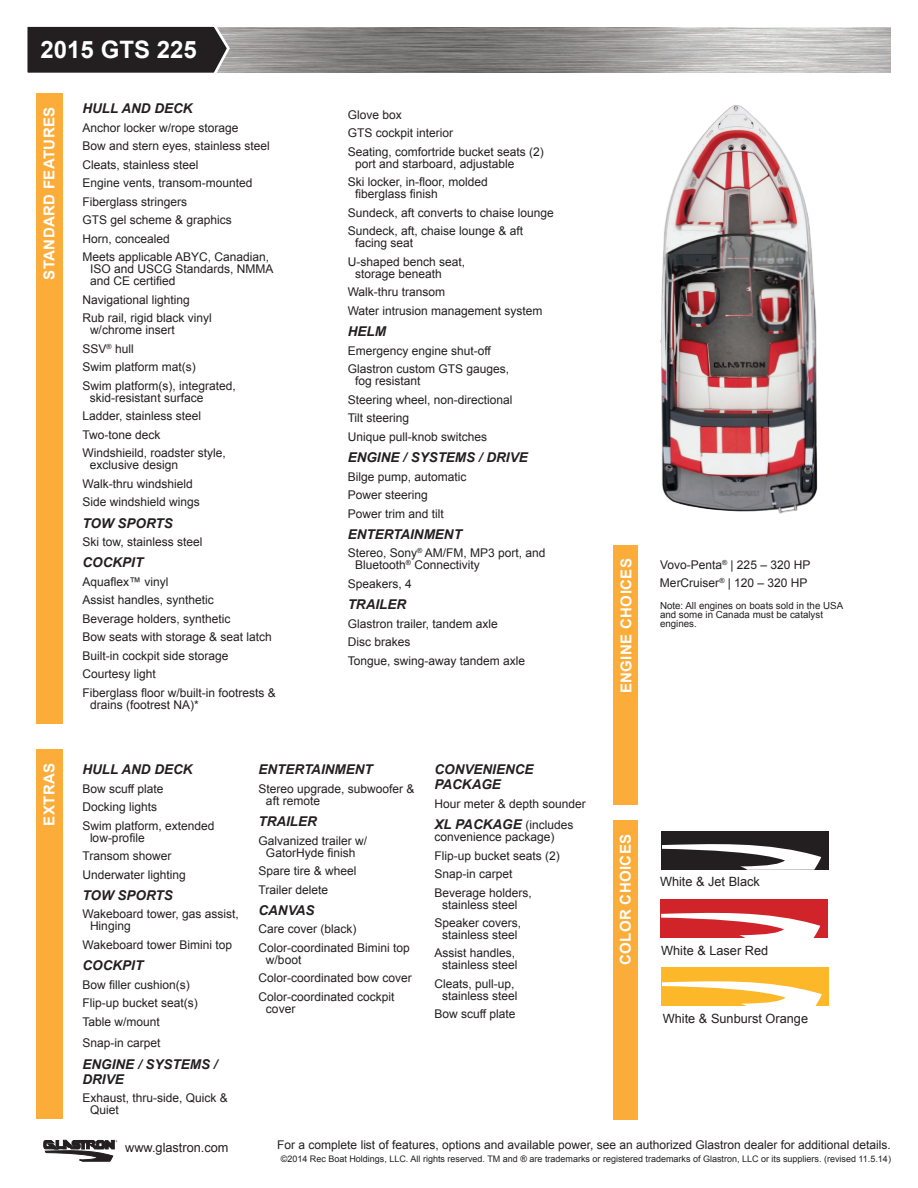
<style>
.page{position:relative;width:918px;height:1188px;background:#fff}
.page>*{position:absolute;margin:0;border:0;box-sizing:border-box;transform-origin:0 0}
.t1{font:700 24px "Arial";color:#fff}
.t2{font:700 15px "Arial";letter-spacing:.025em;color:#fff}
.t3{font:italic 700 13.5px/15px "Arial";color:#231f20}
.t4{font:12.75px "Arial";color:#231f20}
.t5{font:12px/18.5px "Arial";color:#231f20}
.t6{font:9.75px/9px "Arial";color:#231f20}
.t7{font:9px "Arial";color:#231f20}
.s1{font-weight:400;font-style:normal;font-size:12px}
</style>
<div class="page">
<img style="left:232px;top:27px;width:659px;height:45px">
<svg style="left:27px;top:26px;width:205px;height:47px"></svg>
<svg style="left:44px;top:1140px;width:73px;height:21px"></svg>
<img style="left:660px;top:105px;width:158px;height:409px">
<div style="left:614px;top:820px;width:24px;height:300px;background:#fbac39"></div>
<div style="left:614px;top:545px;width:24px;height:260px;background:#fbac39"></div>
<div style="left:36px;top:93px;width:26px;height:630px;background:#fbac39"></div>
<div style="left:36px;top:749px;width:27px;height:370px;background:#fbac39"></div>
<div style="left:661px;top:831px;width:167px;height:38px;background:#231f20"></div>
<svg style="left:662px;top:844px;width:159px;height:26px"></svg>
<div style="left:660px;top:899px;width:167px;height:38px;background:#d1232a"></div>
<svg style="left:661px;top:912px;width:161px;height:26px"></svg>
<div style="left:662px;top:968px;width:167px;height:38px;background:#fcb828"></div>
<svg style="left:663px;top:981px;width:159px;height:25px"></svg>
<h1 class="t1" style="left:41px;top:34px;width:158px">2015 GTS 225</h1>
<p class="t2" style="left:39px;top:280px;width:174px;rotate:-90deg">STANDARD FEATURES</p>
<p class="t3" style="left:82px;top:102px;width:112px">HULL AND DECK</p>
<p class="t5" style="left:82px;top:119px;width:189px">Anchor locker w/rope storage<br>Bow and stern eyes, stainless steel<br>Cleats, stainless steel<br>Engine vents, transom-mounted<br>Fiberglass stringers<br>GTS gel scheme &amp; graphics<br>Horn, concealed<br>Meets applicable ABYC, Canadian,</p>
<p class="t5" style="left:90px;top:263px;width:185px;line-height:12px">ISO and USCG Standards, NMMA and CE certified</p>
<p class="t5" style="left:82px;top:290px;width:131px">Navigational lighting<br>Rub rail, rigid black vinyl</p>
<p class="t5" style="left:82px;top:321px;width:155px;text-indent:8px">w/chrome insert<br>SSV<sup>®</sup> hull<br>Swim platform mat(s)<br>Swim platform(s), integrated,</p>
<p class="t5" style="left:82px;top:388px;width:145px;text-indent:8px">skid-resistant surface<br>Ladder, stainless steel<br>Two-tone deck<br>Windshieild, roadster style,</p>
<p class="t5" style="left:82px;top:456px;width:119px;text-indent:8px">exclusive design<br>Walk-thru windshield<br>Side windshield wings</p>
<p class="t3" style="left:82px;top:516px;width:92px">TOW SPORTS</p>
<p class="t5" style="left:82px;top:533px;width:122px">Ski tow, stainless steel</p>
<p class="t3" style="left:82px;top:556px;width:62px">COCKPIT</p>
<p class="t5" style="left:82px;top:573px;width:195px">Aquaflex™ vinyl<br>Assist handles, synthetic<br>Beverage holders, synthetic<br>Bow seats with storage &amp; seat latch<br>Built-in cockpit side storage<br>Courtesy light<br>Fiberglass floor w/built-in footrests &amp;</p>
<p class="t5" style="left:90px;top:696px;width:110px">drains (footrest NA)*</p>
<p class="t5" style="left:348px;top:106px;width:198px">Glove box<br>GTS cockpit interior<br>Seating, comfortride bucket seats (2)</p>
<p class="t5" style="left:348px;top:155px;width:168px;text-indent:8px">port and starboard, adjustable<br>Ski locker, in-floor, molded</p>
<p class="t5" style="left:348px;top:185px;width:208px;text-indent:8px">fiberglass finish<br>Sundeck, aft converts to chaise lounge<br>Sundeck, aft, chaise lounge &amp; aft</p>
<p class="t5" style="left:348px;top:234px;width:119px;text-indent:8px">facing seat<br>U-shaped bench seat,</p>
<p class="t5" style="left:348px;top:264px;width:196px;text-indent:8px">storage beneath<br>Walk-thru transom<br>Water intrusion management system</p>
<p class="t3" style="left:348px;top:324px;width:40px">HELM</p>
<p class="t5" style="left:348px;top:341px;width:163px">Emergency engine shut-off<br>Glastron custom GTS gauges,</p>
<p class="t5" style="left:348px;top:372px;width:166px;text-indent:8px">fog resistant<br>Steering wheel, non-directional<br>Tilt steering<br>Unique pull-knob switches</p>
<p class="t3" style="left:348px;top:450px;width:182px">ENGINE / SYSTEMS / DRIVE</p>
<p class="t5" style="left:348px;top:467px;width:120px">Bilge pump, automatic<br>Power steering<br>Power trim and tilt</p>
<p class="t3" style="left:348px;top:527px;width:116px">ENTERTAINMENT</p>
<p class="t5" style="left:355px;top:547px;width:192px;line-height:12px;text-indent:-7px">Stereo, Sony<sup>®</sup> AM/FM, MP3 port, and<br>Bluetooth<sup>®</sup> Connectivity</p>
<p class="t5" style="left:348px;top:575px;width:66px">Speakers, 4</p>
<p class="t3" style="left:348px;top:598px;width:60px">TRAILER</p>
<p class="t5" style="left:348px;top:615px;width:179px">Glastron trailer, tandem axle<br>Disc brakes<br>Tongue, swing-away tandem axle</p>
<p class="t2" style="left:39px;top:826px;width:64px;rotate:-90deg">EXTRAS</p>
<p class="t3" style="left:82px;top:762px;width:112px">HULL AND DECK</p>
<p class="t5" style="left:82px;top:779px;width:134px">Bow scuff plate<br>Docking lights<br>Swim platform, extended</p>
<p class="t5" style="left:82px;top:828px;width:105px;text-indent:8px">low-profile<br>Transom shower<br>Underwater lighting</p>
<p class="t3" style="left:82px;top:888px;width:92px">TOW SPORTS</p>
<p class="t5" style="left:90px;top:908px;width:150px;line-height:12px;text-indent:-8px">Wakeboard tower, gas assist,<br>Hinging</p>
<p class="t5" style="left:82px;top:936px;width:151px">Wakeboard tower Bimini top</p>
<p class="t3" style="left:82px;top:959px;width:62px">COCKPIT</p>
<p class="t5" style="left:82px;top:976px;width:117px">Bow filler cushion(s)<br>Flip-up bucket seat(s)<br>Table w/mount</p>
<p class="t5" style="left:82px;top:1034px;width:80px">Snap-in carpet</p>
<p class="t3" style="left:82px;top:1057px;width:137px">ENGINE / SYSTEMS /<br>DRIVE</p>
<p class="t5" style="left:90px;top:1092px;width:139px;line-height:12px;text-indent:-8px">Exhaust, thru-side, Quick &amp;<br>Quiet</p>
<p class="t3" style="left:258px;top:762px;width:116px">ENTERTAINMENT</p>
<p class="t5" style="left:266px;top:783px;width:150px;line-height:12px;text-indent:-8px">Stereo upgrade, subwoofer &amp; aft remote</p>
<p class="t3" style="left:258px;top:814px;width:60px">TRAILER</p>
<p class="t5" style="left:258px;top:834px;width:110px;line-height:12px;text-align:center">Galvanized trailer w/<br>GatorHyde finish</p>
<p class="t5" style="left:258px;top:862px;width:100px">Spare tire &amp; wheel<br>Trailer delete</p>
<p class="t3" style="left:258px;top:903px;width:58px">CANVAS</p>
<p class="t5" style="left:258px;top:920px;width:153px">Care cover (black)<br>Color-coordinated Bimini top</p>
<p class="t5" style="left:258px;top:951px;width:155px;text-indent:8px">w/boot<br>Color-coordinated bow cover<br>Color-coordinated cockpit</p>
<p class="t5" style="left:266px;top:1000px;width:31px">cover</p>
<p class="t3" style="left:435px;top:762px;width:101px">CONVENIENCE<br>PACKAGE</p>
<p class="t5" style="left:435px;top:794px;width:153px">Hour meter &amp; depth sounder</p>
<p class="t3" style="left:435px;top:817px;width:141px">XL PACKAGE <span class="s1">(includes</span></p>
<p class="t5" style="left:435px;top:828px;width:127px">convenience package)<br>Flip-up bucket seats (2)<br>Snap-in carpet<br>Beverage holders,</p>
<p class="t5" style="left:435px;top:895px;width:88px;text-align:center">stainless steel<br>Speaker covers,</p>
<p class="t5" style="left:435px;top:926px;width:84px;text-align:right">stainless steel<br>Assist handles,</p>
<p class="t5" style="left:435px;top:956px;width:84px;text-align:right">stainless steel<br>Cleats, pull-up,</p>
<p class="t5" style="left:435px;top:987px;width:84px;text-align:right">stainless steel<br>Bow scuff plate</p>
<p class="t2" style="left:616px;top:693px;width:136px;rotate:-90deg">ENGINE CHOICES</p>
<p class="t5" style="left:660px;top:555px;width:152px">Vovo-Penta<sup>®</sup> | 225 – 320 HP<br>MerCruiser<sup>®</sup> | 120 – 320 HP</p>
<p class="t6" style="left:660px;top:601px;width:185px">Note: All engines on boats sold in the USA and some in Canada must be catalyst engines.</p>
<p class="t2" style="left:615px;top:965px;width:133px;rotate:-90deg">COLOR CHOICES</p>
<p class="t4" style="left:660px;top:874px;width:101px">White &amp; Jet Black</p>
<p class="t4" style="left:661px;top:942px;width:108px">White &amp; Laser Red</p>
<p class="t4" style="left:663px;top:1010px;width:147px">White &amp; Sunburst Orange</p>
<p class="t4" style="left:125px;top:1139px;width:105px">www.glastron.com</p>
<p class="t5" style="left:277px;top:1136px;width:615px">For a complete list of features, options and available power, see an authorized Glastron dealer for additional details.</p>
<p class="t7" style="left:281px;top:1153px;width:612px">©2014 Rec Boat Holdings, LLC. All rights reserved. TM and ® are trademarks or registered trademarks of Glastron, LLC or its suppliers. (revised 11.5.14)</p>
</div>
